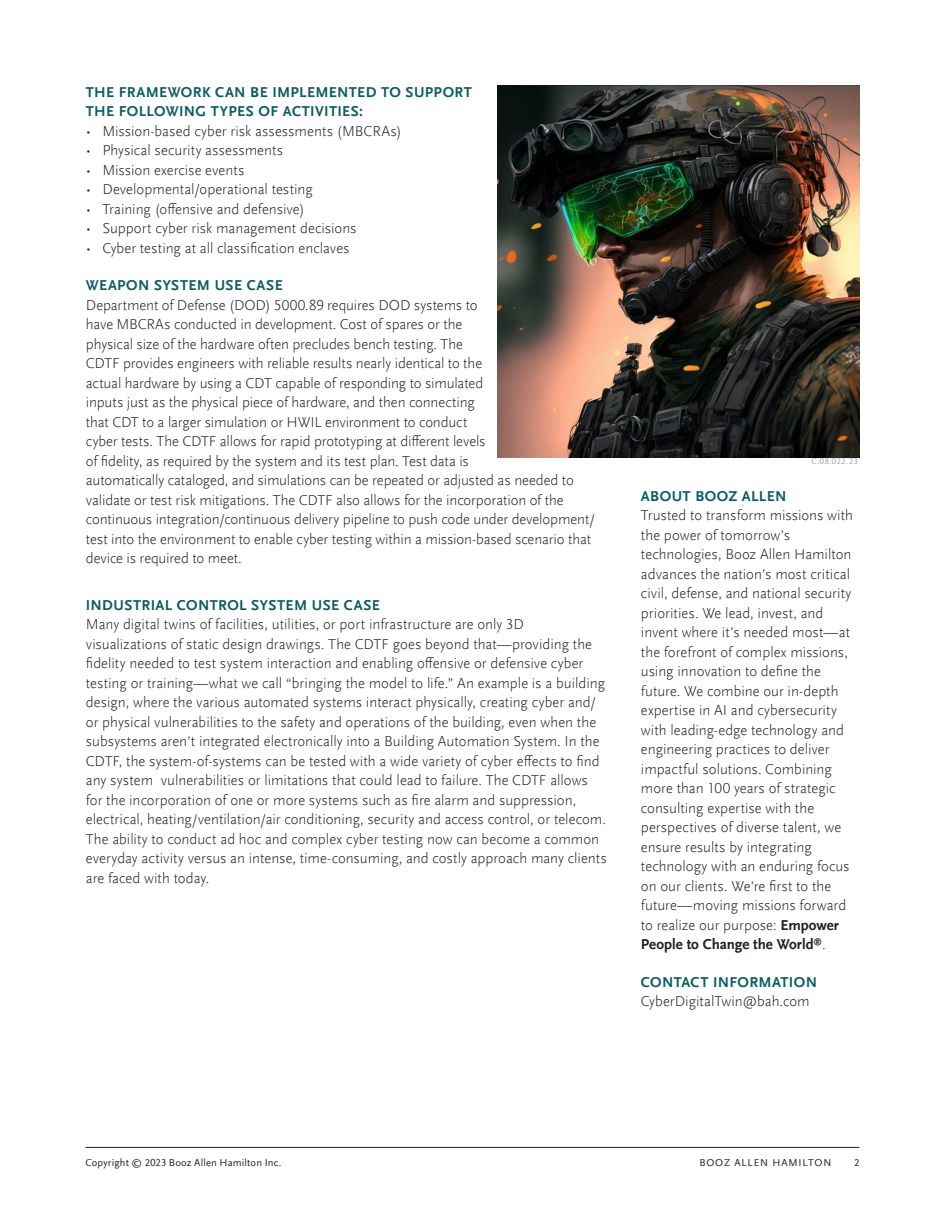
<style>
.page{position:relative;width:945px;height:1215px;background:#fff}
.page>*{position:absolute;margin:0;border:0;box-sizing:border-box;transform-origin:0 0}
.Text_space_after{font:300 15px/19.5px "Scala Sans Offc";letter-spacing:-.005em;color:#231f20}
.Text_no_space_after{font:300 15px/19.5px "Scala Sans Offc";color:#231f20}
.Subhead_Level_1{font:700 15px/19.5px "Scala Sans Offc";letter-spacing:.025em;color:#0d5d64}
.t1{font:10.5px "Scala Sans Offc";letter-spacing:.02em;color:#231f20}
.t2{font:10.5px "Scala Sans Offc";letter-spacing:.08em;color:#231f20}
.Copyright_Product_Code{font:9px "Scala Sans Offc";letter-spacing:.025em;color:#a1a3a6}
.s1{font-weight:700}
</style>
<div class="page">
<hr style="left:86px;top:1147px;width:774px;height:1px;background:#231f20">
<img style="left:498px;top:86px;width:362px;height:371px">
<p class="Subhead_Level_1" style="left:86px;top:82px;width:388px">THE FRAMEWORK CAN BE IMPLEMENTED TO SUPPORT<br>THE FOLLOWING TYPES OF ACTIVITIES:</p>
<p class="Text_space_after" style="left:86px;top:121px;width:317px">• Mission-based cyber risk assessments (MBCRAs)</p>
<p class="Text_space_after" style="left:86px;top:141px;width:199px">• Physical security assessments</p>
<p class="Text_space_after" style="left:86px;top:160px;width:160px">• Mission exercise events</p>
<p class="Text_space_after" style="left:86px;top:180px;width:228px">• Developmental/operational testing</p>
<p class="Text_space_after" style="left:86px;top:199px;width:220px">• Training (offensive and defensive)</p>
<p class="Text_space_after" style="left:86px;top:219px;width:272px">• Support cyber risk management decisions</p>
<p class="Text_space_after" style="left:86px;top:238px;width:265px">• Cyber testing at all classification enclaves</p>
<p class="Subhead_Level_1" style="left:86px;top:276px;width:198px">WEAPON SYSTEM USE CASE</p>
<p class="Text_space_after" style="left:86px;top:295px;width:511px">Department of Defense (DOD) 5000.89 requires DOD systems to<br>have MBCRAs conducted in development. Cost of spares or the<br>physical size of the hardware often precludes bench testing. The<br>CDTF provides engineers with reliable results nearly identical to the<br>actual hardware by using a CDT capable of responding to simulated<br>inputs just as the physical piece of hardware, and then connecting<br>that CDT to a larger simulation or HWIL environment to conduct<br>cyber tests. The CDTF allows for rapid prototyping at different levels<br>of fidelity, as required by the system and its test plan. Test data is<br>automatically cataloged, and simulations can be repeated or adjusted as needed to validate or test risk mitigations. The CDTF also allows for the incorporation of the continuous integration/continuous delivery pipeline to push code under development/ test into the environment to enable cyber testing within a mission-based scenario that device is required to meet.</p>
<p class="Subhead_Level_1" style="left:86px;top:595px;width:296px">INDUSTRIAL CONTROL SYSTEM USE CASE</p>
<p class="Text_space_after" style="left:86px;top:615px;width:523px">Many digital twins of facilities, utilities, or port infrastructure are only 3D visualizations of static design drawings. The CDTF goes beyond that—providing the fidelity needed to test system interaction and enabling offensive or defensive cyber testing or training—what we call “bringing the model to life.” An example is a building design, where the various automated systems interact physically, creating cyber and/ or physical vulnerabilities to the safety and operations of the building, even when the subsystems aren’t integrated electronically into a Building Automation System. In the CDTF, the system-of-systems can be tested with a wide variety of cyber effects to find any system vulnerabilities or limitations that could lead to failure. The CDTF allows for the incorporation of one or more systems such as fire alarm and suppression, electrical, heating/ventilation/air conditioning, security and access control, or telecom.<br>The ability to conduct ad hoc and complex cyber testing now can become a common everyday activity versus an intense, time-consuming, and costly approach many clients are faced with today.</p>
<p class="Copyright_Product_Code" style="left:812px;top:457px;width:48px">C.08.022.23</p>
<p class="Subhead_Level_1" style="left:641px;top:486px;width:147px">ABOUT BOOZ ALLEN</p>
<p class="Text_no_space_after" style="left:641px;top:506px;width:214px">Trusted to transform missions with the power of tomorrow’s technologies, Booz Allen Hamilton advances the nation’s most critical civil, defense, and national security priorities. We lead, invest, and invent where it’s needed most—at the forefront of complex missions, using innovation to define the future. We combine our in-depth expertise in AI and cybersecurity with leading-edge technology and engineering practices to deliver impactful solutions. Combining more than 100 years of strategic consulting expertise with the perspectives of diverse talent, we ensure results by integrating technology with an enduring focus on our clients. We’re first to the future—moving missions forward to realize our purpose: <span class="s1">Empower<br>People to Change the World</span><sup>®</sup>.</p>
<p class="Subhead_Level_1" style="left:641px;top:972px;width:178px">CONTACT INFORMATION</p>
<p class="Text_no_space_after" style="left:641px;top:992px;width:170px">CyberDigitalTwin@bah.com</p>
<p class="t1" style="left:86px;top:1157px;width:197px">Copyright © 2023 Booz Allen Hamilton Inc.</p>
<p class="t2" style="left:699px;top:1157px;width:133px">BOOZ ALLEN HAMILTON</p>
<p class="t1" style="left:854px;top:1157px;width:7px">2</p>
</div>
